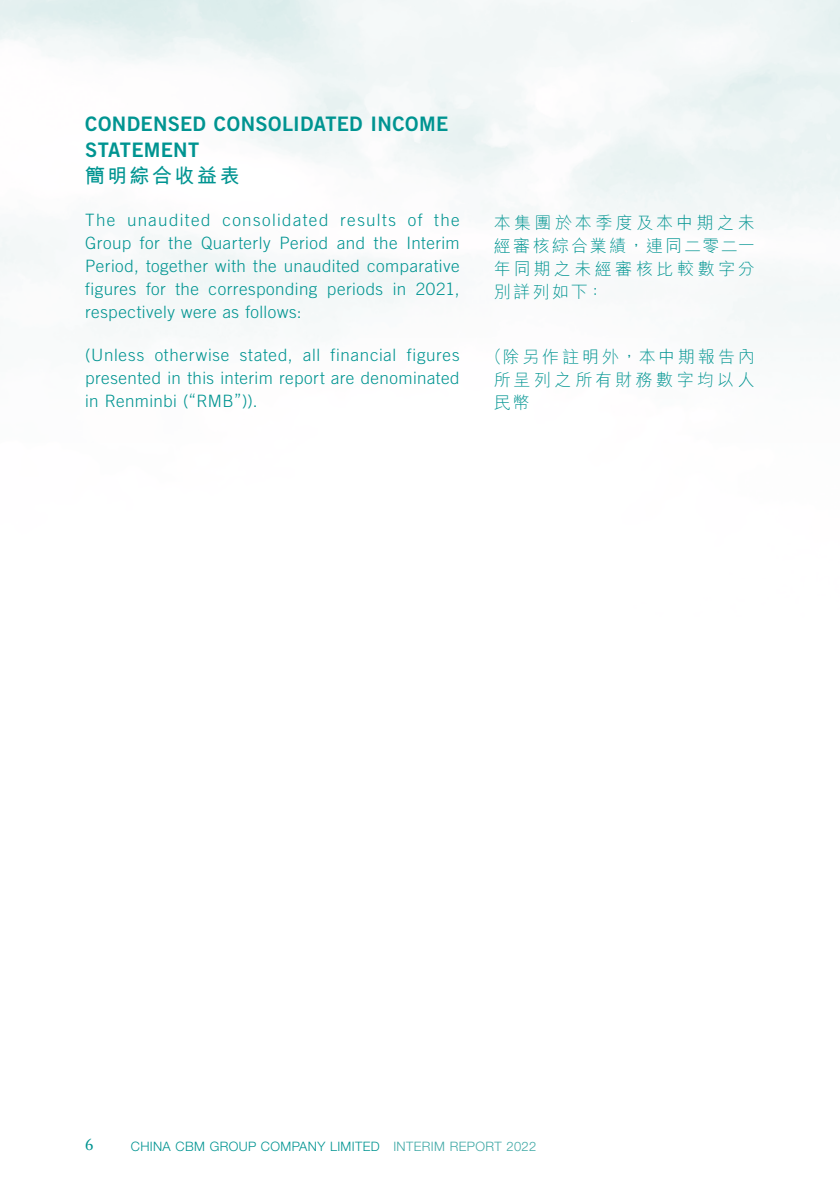
<style>
.page{position:relative;width:840px;height:1191px;background:#fff}
.page>*{position:absolute;margin:0;border:0;box-sizing:border-box;transform-origin:0 0}
.t1{font:20px/26px "Trade Gothic LT Std Bd 2";letter-spacing:.015em;color:#009491}
.t2{font:700 20px "M Hei HK";letter-spacing:.12em;color:#009491}
.t3{font:300 17px/23px "Trade Gothic LT Std";letter-spacing:.025em;color:#009491;text-align:justify}
.t4{font:300 17px/23px "M Hei HK";letter-spacing:.175em;color:#009491;text-align:justify}
.t5{font:17px "Stempel Garamond LT Std";color:#009491}
.t6{font:300 13px "Helvetica Neue LT Std";letter-spacing:.03em;color:#009491}
.s1{color:#40a9a6}
</style>
<div class="page">
<p class="t1" style="left:85px;top:111px;width:364px">CONDENSED CONSOLIDATED INCOME<br>STATEMENT</p>
<p class="t2" style="left:85px;top:161px;width:156px">簡明綜合收益表</p>
<p class="t3" style="left:85px;top:208px;width:376px">The unaudited consolidated results of the Group for the Quarterly Period and the Interim Period, together with the unaudited comparative figures for the corresponding periods in 2021, respectively were as follows:</p>
<p class="t3" style="left:85px;top:343px;width:376px">(Unless otherwise stated, all financial figures presented in this interim report are denominated in Renminbi (“RMB”)).</p>
<p class="t4" style="left:493px;top:210px;width:262px">本集團於本季度及本中期之未經審核綜合業績，連同二零二一年同期之未經審核比較數字分別詳列如下：</p>
<p class="t4" style="left:493px;top:345px;width:262px;text-indent:-8px">（除另作註明外，本中期報告內所呈列之所有財務數字均以人民幣</p>
<p class="t5" style="left:85px;top:1134px;width:10px">6</p>
<p class="t6" style="left:131px;top:1138px;width:407px">CHINA CBM GROUP COMPANY LIMITED <span class="s1">INTERIM REPORT 2022</span></p>
</div>
